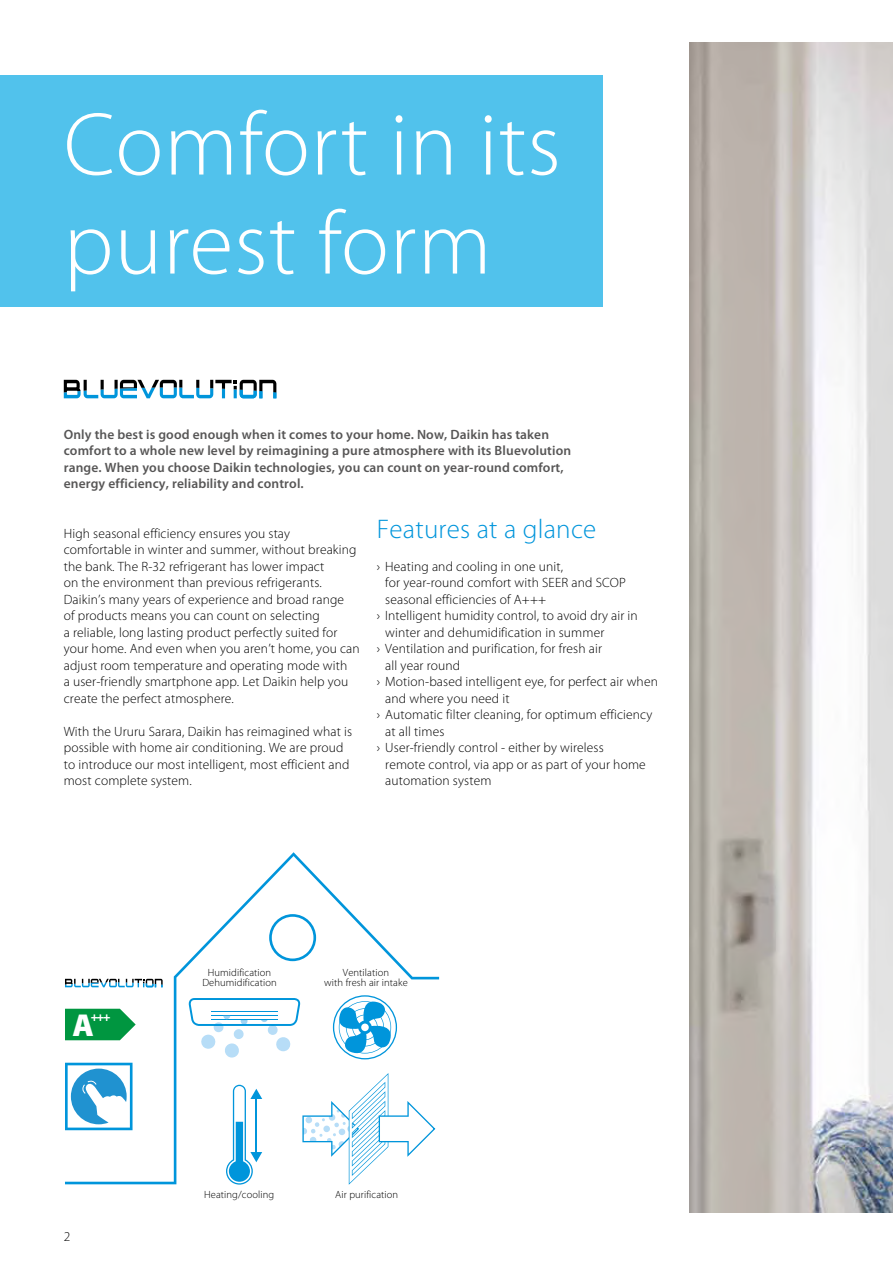
<style>
.page{position:relative;width:893px;height:1263px;background:#fff}
.page>*{position:absolute;margin:0;border:0;box-sizing:border-box;transform-origin:0 0}
.t1{font:300 90px/99px "Myriad Pro";letter-spacing:.01em;color:#fff}
.t2{font:900 31.8px "Myriad Pro";color:#fff}
.t3{font:300 27px "Myriad Pro";letter-spacing:.01em;color:#0095db}
.t4{font:300 13.5px/16.5px "Myriad Pro";letter-spacing:.01em;color:#000}
.t5{font:600 13.5px/16.5px "Myriad Pro";letter-spacing:.01em;color:#575656}
.t6{font:900 12.3px "Myriad Pro";color:#fff}
.t7{font:300 10.5px/10.5px "Myriad Pro";letter-spacing:.01em;color:#000;text-align:center}
</style>
<div class="page">
<img style="left:690px;top:43px;width:203px;height:1170px">
<div style="left:0;top:76px;width:603px;height:231px;background:#51c2ec"></div>
<svg style="left:64px;top:380px;width:212px;height:18px"></svg>
<svg style="left:65px;top:852px;width:374px;height:332px"></svg>
<svg style="left:302px;top:1073px;width:133px;height:112px"></svg>
<svg style="left:333px;top:995px;width:64px;height:64px"></svg>
<svg style="left:65px;top:1009px;width:71px;height:31px;background:#1da155"></svg>
<svg style="left:65px;top:1063px;width:68px;height:67px"></svg>
<svg style="left:65px;top:979px;width:98px;height:8px"></svg>
<h1 class="t1" style="left:64px;top:97px;width:498px">Comfort in its purest form</h1>
<p class="t5" style="left:64px;top:426px;width:509px">Only the best is good enough when it comes to your home. Now, Daikin has taken comfort to a whole new level by reimagining a pure atmosphere with its Bluevolution range. When you choose Daikin technologies, you can count on year-round comfort, energy efficiency, reliability and control.</p>
<p class="t4" style="left:64px;top:525px;width:297px">High seasonal efficiency ensures you stay comfortable in winter and summer, without breaking the bank. The R-32 refrigerant has lower impact<br>on the environment than previous refrigerants.<br>Daikin’s many years of experience and broad range<br>of products means you can count on selecting<br>a reliable, long lasting product perfectly suited for your home. And even when you aren’t home, you can adjust room temperature and operating mode with<br>a user-friendly smartphone app. Let Daikin help you create the perfect atmosphere.</p>
<p class="t4" style="left:64px;top:723px;width:290px">With the Ururu Sarara, Daikin has reimagined what is possible with home air conditioning. We are proud to introduce our most intelligent, most efficient and most complete system.</p>
<h3 class="t3" style="left:377px;top:514px;width:221px">Features at a glance</h3>
<p class="t4" style="left:377px;top:558px;width:188px">› Heating and cooling in one unit,</p>
<p class="t4" style="left:385px;top:574px;width:242px">for year-round comfort with SEER and SCOP</p>
<p class="t4" style="left:385px;top:591px;width:163px">seasonal efficiencies of A+++</p>
<p class="t4" style="left:377px;top:607px;width:263px">› Intelligent humidity control, to avoid dry air in</p>
<p class="t4" style="left:385px;top:624px;width:221px">winter and dehumidification in summer</p>
<p class="t4" style="left:377px;top:640px;width:227px">› Ventilation and purification, for fresh air</p>
<p class="t4" style="left:385px;top:657px;width:77px">all year round</p>
<p class="t4" style="left:377px;top:673px;width:283px">› Motion-based intelligent eye, for perfect air when</p>
<p class="t4" style="left:385px;top:690px;width:126px">and where you need it</p>
<p class="t4" style="left:377px;top:706px;width:277px">› Automatic filter cleaning, for optimum efficiency</p>
<p class="t4" style="left:385px;top:723px;width:61px">at all times</p>
<p class="t4" style="left:377px;top:739px;width:229px">› User-friendly control - either by wireless</p>
<p class="t4" style="left:385px;top:756px;width:262px">remote control, via app or as part of your home</p>
<p class="t4" style="left:385px;top:772px;width:108px">automation system</p>
<h2 class="t2" style="left:73px;top:1004px;width:23px">A</h2>
<p class="t6" style="left:91px;top:1009px;width:21px">+++</p>
<p class="t4" style="left:64px;top:1228px;width:8px">2</p>
<p class="t7" style="left:202px;top:967px;width:76px">Humidification<br>Dehumidification</p>
<p class="t7" style="left:324px;top:967px;width:85px">Ventilation<br>with fresh air intake</p>
<p class="t7" style="left:204px;top:1189px;width:72px">Heating/cooling</p>
<p class="t7" style="left:335px;top:1189px;width:65px">Air purification</p>
</div>
